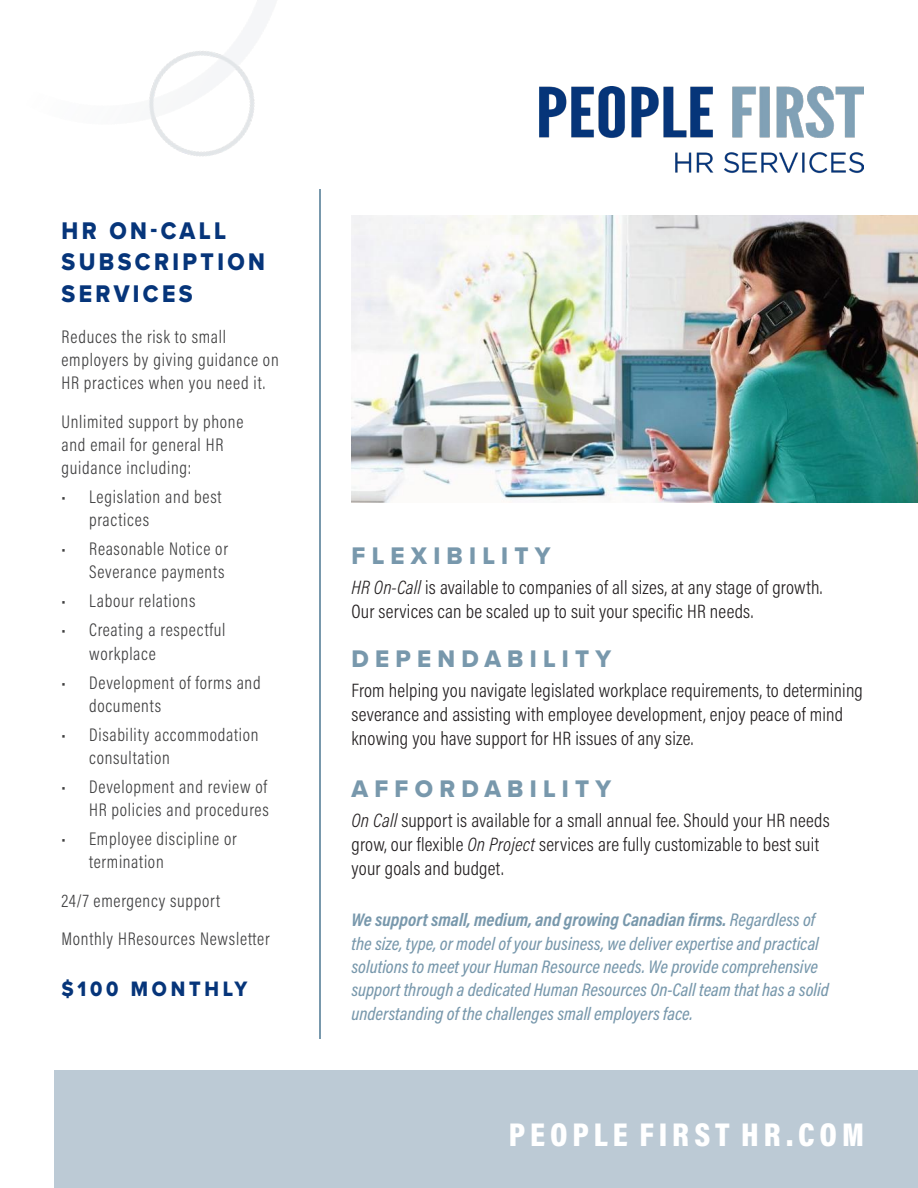
<style>
.page{position:relative;width:918px;height:1188px;background:#fff}
.page>*{position:absolute;margin:0;border:0;box-sizing:border-box;transform-origin:0 0}
.t1{font:900 33.3px "Acumin Pro Cond";letter-spacing:.15em;color:#fff}
.t2{font:24.9px "Proxima Nova Extrabld";letter-spacing:.26em;color:#7898ac;scale:.96 1}
.t3{font:24.9px/31.5px "Proxima Nova Extrabld";letter-spacing:.15em;color:#06357a;scale:.91 1}
.t4{font:21.6px "Proxima Nova Extrabld";letter-spacing:.19em;color:#06357a;scale:.91 1}
.t5{font:300 19.5px/24px "Acumin Pro Cond";letter-spacing:.01em;color:#231f20}
.t6{font:300 18.45px/23.1px "Acumin Pro Cond";letter-spacing:.04em;color:#3e3e3f}
.t7{font:italic 500 18.45px/23.4px "Acumin Pro Cond";color:#7898ac}
.s1{font-style:italic}
.s2{font-weight:700}
</style>
<div class="page">
<hr style="left:319px;top:189px;width:1px;height:850px;background:#7898ac">
<img style="left:539px;top:86px;width:325px;height:88px">
<img style="left:352px;top:215px;width:566px;height:287px">
<div style="left:54px;top:1070px;width:864px;height:118px;background:#bccad5"></div>
<img style="left:149px;top:51px;width:172px;height:142px">
<h2 class="t3" style="left:61px;top:214px;width:225px">HR ON-CALL<br>SUBSCRIPTION<br>SERVICES</h2>
<p class="t6" style="left:61px;top:325px;width:219px">Reduces the risk to small employers by giving guidance on<br>HR practices when you need it.</p>
<p class="t6" style="left:61px;top:409px;width:183px">Unlimited support by phone and email for general HR guidance including:</p>
<p class="t6" style="left:89px;top:485px;width:134px;text-indent:-28px">• Legislation and best practices</p>
<p class="t6" style="left:61px;top:537px;width:168px;text-align:right">• Reasonable Notice or<br>Severance payments</p>
<p class="t6" style="left:61px;top:589px;width:136px">• Labour relations</p>
<p class="t6" style="left:89px;top:618px;width:138px;text-indent:-28px">• Creating a respectful workplace</p>
<p class="t6" style="left:89px;top:670px;width:173px;text-indent:-28px">• Development of forms and documents</p>
<p class="t6" style="left:89px;top:723px;width:171px;text-indent:-28px">• Disability accommodation consultation</p>
<p class="t6" style="left:61px;top:775px;width:209px;text-align:right">• Development and review of<br>HR policies and procedures</p>
<p class="t6" style="left:89px;top:827px;width:149px;text-indent:-28px">• Employee discipline or termination</p>
<p class="t6" style="left:61px;top:881px;width:210px;line-height:38.4px">24/7 emergency support<br>Monthly HResources Newsletter</p>
<p class="t4" style="left:61px;top:973px;width:206px">$100 MONTHLY</p>
<h2 class="t2" style="left:352px;top:537px;width:209px">FLEXIBILITY</h2>
<p class="t5" style="left:352px;top:575px;width:472px"><span class="s1">HR On-Call</span> is available to companies of all sizes, at any stage of growth.<br>Our services can be scaled up to suit your specific HR needs.</p>
<h2 class="t2" style="left:352px;top:640px;width:272px">DEPENDABILITY</h2>
<p class="t5" style="left:352px;top:678px;width:513px">From helping you navigate legislated workplace requirements, to determining severance and assisting with employee development, enjoy peace of mind knowing you have support for HR issues of any size.</p>
<h2 class="t2" style="left:352px;top:771px;width:272px">AFFORDABILITY</h2>
<p class="t5" style="left:352px;top:808px;width:480px"><span class="s1">On Call</span> support is available for a small annual fee. Should your HR needs grow, our flexible <span class="s1">On Project</span> services are fully customizable to best suit your goals and budget.</p>
<p class="t7" style="left:352px;top:908px;width:479px"><span class="s2">We support small, medium, and growing Canadian firms.</span> Regardless of the size, type, or model of your business, we deliver expertise and practical solutions to meet your Human Resource needs. We provide comprehensive support through a dedicated Human Resources On-Call team that has a solid understanding of the challenges small employers face.</p>
<h1 class="t1" style="left:509px;top:1113px;width:357px">PEOPLE FIRST HR.COM</h1>
</div>
